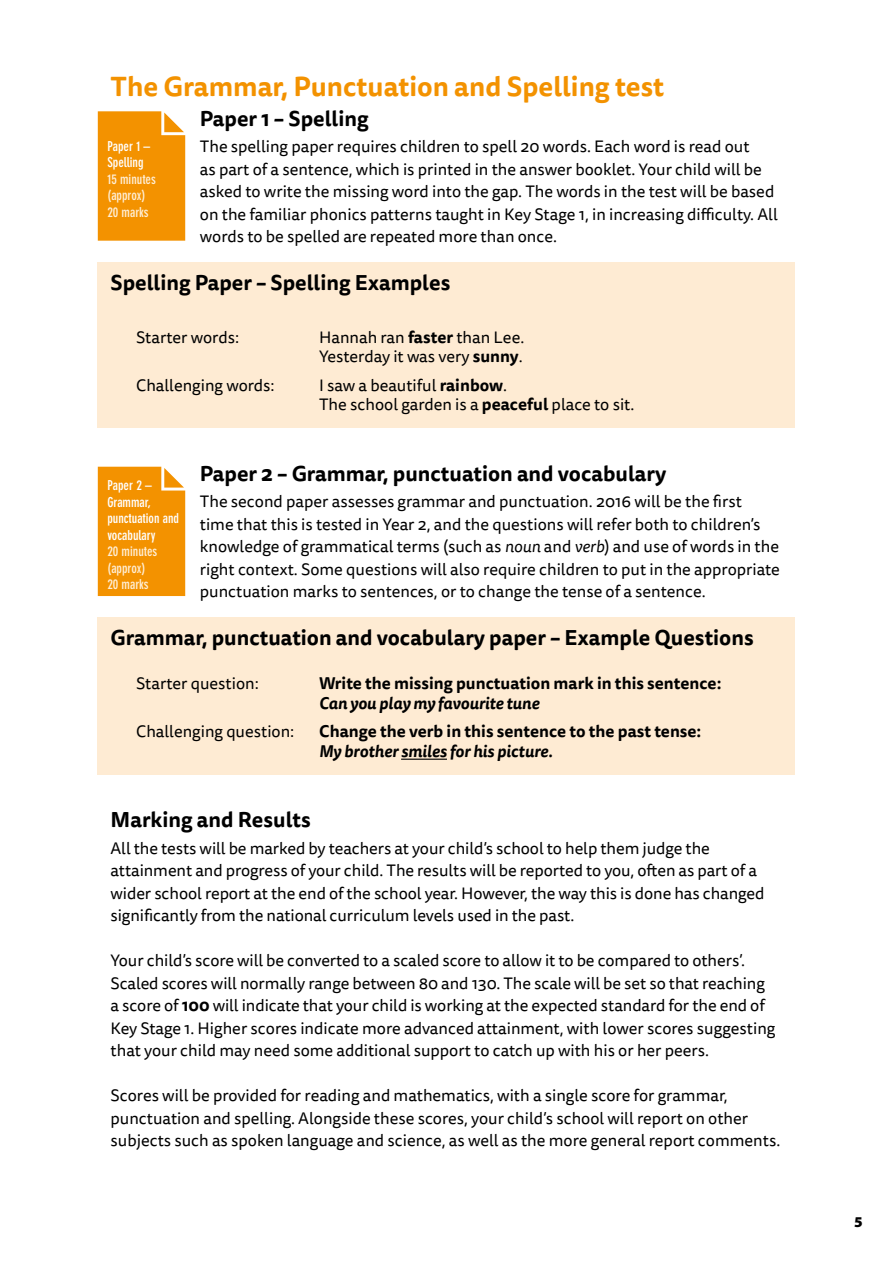
<style>
.page{position:relative;width:893px;height:1263px;background:#fff}
.page>*{position:absolute;margin:0;border:0;box-sizing:border-box;transform-origin:0 0}
.t1{font:700 27px "Tisa Sans Pro";color:#f39200}
.t2{font:700 21px "Tisa Sans Pro";color:#000}
.t3{font:16.5px/22.5px "Tisa Sans Pro";color:#000}
.t4{font:700 16.5px "Tisa Sans Pro";color:#000}
.t5{font:italic 700 16.5px "Tisa Sans Pro";color:#000}
.t6{font:900 15px "Myriad Pro";color:#000}
.t7{font:700 condensed 13.5px/16.5px "DIN Neuzeit Grotesk";color:#fff}
.t8{font:700 condensed 13.5px/16.5px "DIN Neuzeit Grotesk";color:#ffeed5}
.s1{font-weight:700}
.s2{font-style:italic}
</style>
<div class="page">
<div style="left:98px;top:262px;width:697px;height:47px;background:#feebd3"></div>
<div style="left:98px;top:289px;width:697px;height:42px;background:#feebd3"></div>
<div style="left:98px;top:318px;width:697px;height:62px;background:#feebd3"></div>
<div style="left:98px;top:366px;width:697px;height:62px;background:#feebd3"></div>
<div style="left:98px;top:617px;width:697px;height:46px;background:#feebd3"></div>
<div style="left:98px;top:644px;width:697px;height:42px;background:#feebd3"></div>
<div style="left:98px;top:684px;width:697px;height:42px;background:#feebd3"></div>
<div style="left:98px;top:712px;width:697px;height:42px;background:#feebd3"></div>
<div style="left:98px;top:732px;width:697px;height:42px;background:#feebd3"></div>
<hr style="left:401px;top:759px;width:46px;height:1px;background:#000">
<div style="left:98px;top:111px;width:87px;height:130px;background:#f39200"></div>
<div style="left:98px;top:467px;width:87px;height:129px;background:#f39200"></div>
<h1 class="t1" style="left:111px;top:67px;width:555px">The Grammar, Punctuation and Spelling test</h1>
<p class="t2" style="left:200px;top:103px;width:170px">Paper 1 – Spelling</p>
<p class="t3" style="left:200px;top:136px;width:579px">The spelling paper requires children to spell 20 words. Each word is read out<br>as part of a sentence, which is printed in the answer booklet. Your child will be asked to write the missing word into the gap. The words in the test will be based on the familiar phonics patterns taught in Key Stage 1, in increasing difficulty. All words to be spelled are repeated more than once.</p>
<p class="t2" style="left:111px;top:267px;width:341px">Spelling Paper – Spelling Examples</p>
<p class="t3" style="left:136px;top:326px;width:105px">Starter words:</p>
<p class="t3" style="left:319px;top:327px;width:207px;line-height:19.8px">Hannah ran <span class="s1">faster</span> than Lee.<br>Yesterday it was very <span class="s1">sunny</span>.</p>
<p class="t3" style="left:136px;top:374px;width:140px">Challenging words:</p>
<p class="t3" style="left:319px;top:375px;width:317px;line-height:19.8px">I saw a beautiful <span class="s1">rainbow</span>.<br>The school garden is a <span class="s1">peaceful</span> place to sit.</p>
<p class="t7" style="left:107px;top:138px;width:44px">Paper 1 –<br>Spelling</p>
<p class="t8" style="left:107px;top:171px;width:50px">15 minutes (approx)<br>20 marks</p>
<p class="t2" style="left:200px;top:458px;width:468px">Paper 2 – Grammar, punctuation and vocabulary</p>
<p class="t3" style="left:200px;top:491px;width:582px">The second paper assesses grammar and punctuation. 2016 will be the first time that this is tested in Year 2, and the questions will refer both to children’s knowledge of grammatical terms (such as <span class="s2">noun</span> and <span class="s2">verb</span>) and use of words in the right context. Some questions will also require children to put in the appropriate punctuation marks to sentences, or to change the tense of a sentence.</p>
<p class="t2" style="left:111px;top:622px;width:645px">Grammar, punctuation and vocabulary paper – Example Questions</p>
<p class="t3" style="left:136px;top:672px;width:124px">Starter question:</p>
<p class="t4" style="left:319px;top:671px;width:404px">Write the missing punctuation mark in this sentence:</p>
<p class="t5" style="left:319px;top:691px;width:222px">Can you play my favourite tune</p>
<p class="t3" style="left:136px;top:720px;width:160px">Challenging question:</p>
<p class="t4" style="left:319px;top:719px;width:384px">Change the verb in this sentence to the past tense:</p>
<p class="t5" style="left:319px;top:739px;width:235px">My brother smiles for his picture.</p>
<p class="t7" style="left:107px;top:477px;width:73px">Paper 2 –<br>Grammar, punctuation and vocabulary</p>
<p class="t8" style="left:107px;top:543px;width:51px">20 minutes (approx)<br>20 marks</p>
<p class="t2" style="left:111px;top:804px;width:202px">Marking and Results</p>
<p class="t3" style="left:111px;top:837px;width:655px">All the tests will be marked by teachers at your child’s school to help them judge the attainment and progress of your child. The results will be reported to you, often as part of a wider school report at the end of the school year. However, the way this is done has changed significantly from the national curriculum levels used in the past.</p>
<p class="t3" style="left:111px;top:950px;width:666px">Your child’s score will be converted to a scaled score to allow it to be compared to others’.<br>Scaled scores will normally range between 80 and 130. The scale will be set so that reaching a score of <span class="s1">100</span> will indicate that your child is working at the expected standard for the end of Key Stage 1. Higher scores indicate more advanced attainment, with lower scores suggesting that your child may need some additional support to catch up with his or her peers.</p>
<p class="t3" style="left:111px;top:1085px;width:671px">Scores will be provided for reading and mathematics, with a single score for grammar, punctuation and spelling. Alongside these scores, your child’s school will report on other subjects such as spoken language and science, as well as the more general report comments.</p>
<p class="t6" style="left:854px;top:1214px;width:10px">5</p>
</div>
